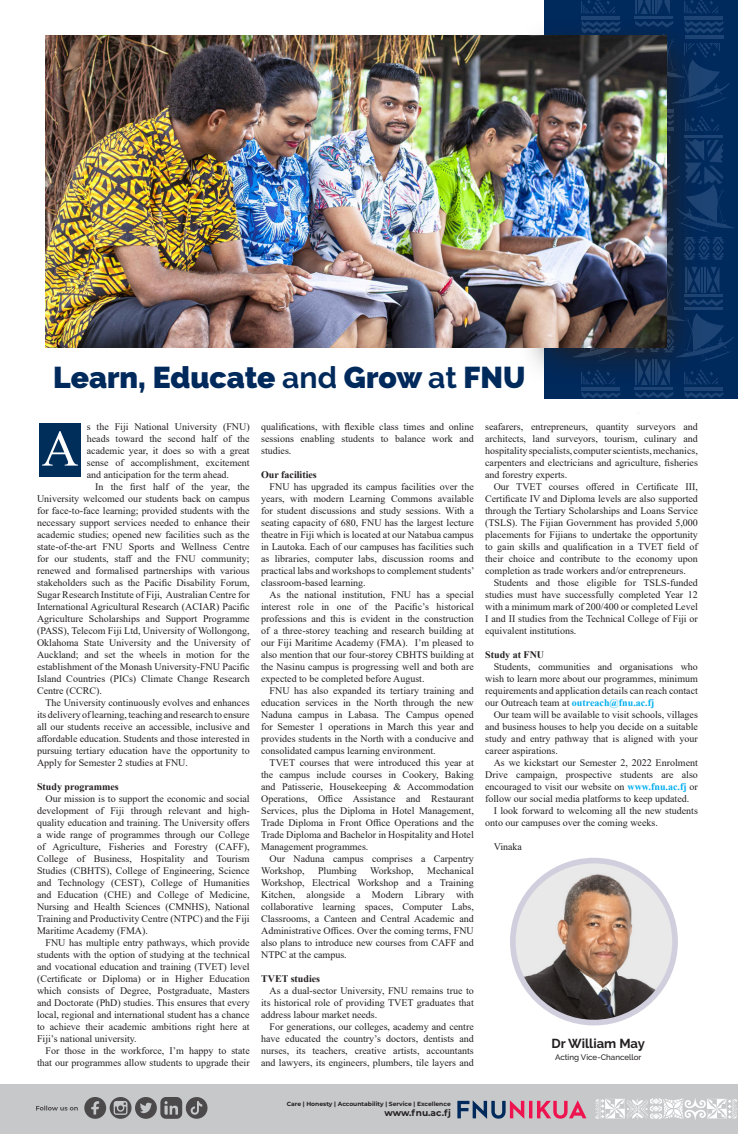
<style>
.page{position:relative;width:738px;height:1134px;background:#fff}
.page>*{position:absolute;margin:0;border:0;box-sizing:border-box;transform-origin:0 0}
.t1{font:51px "Times New Roman";color:#fff}
.t2{font:900 30px "Raleway";color:#00295c}
.Body_Text_indent{font:700 13px "Raleway";color:#231f20}
.Body_Text_indent-2{font:10px/12px "Times New Roman";color:#231f20;text-align:justify}
.Body_Text_indent-3{font:700 10px "Times New Roman";color:#231f20}
.t3{font:700 9px "Montserrat";letter-spacing:.005em;color:#231f20}
.Body_Text_indent-4{font:500 8px "Raleway";color:#231f20}
.t4{font:700 6px "Montserrat";color:#231f20}
.s1{font-weight:700}
.s2{font-weight:700;color:#00aeef}
</style>
<div class="page">
<div style="left:0;top:1084px;width:737px;height:50px;background:#c7c8ca"></div>
<svg style="left:457px;top:1100px;width:129px;height:19px"></svg>
<svg style="left:595px;top:1098px;width:142px;height:22px"></svg>
<img style="left:512px;top:860px;width:162px;height:162px;border-radius:81px">
<div style="left:509px;top:858px;width:168px;height:167px;border:6px solid #d1cfde;border-radius:50%"></div>
<svg style="left:544px;top:0;width:193px;height:399px;background:#0a2f5c"></svg>
<img style="left:45px;top:35px;width:621px;height:312px">
<svg style="left:36px;top:1106px;width:42px;height:4px"></svg>
<svg style="left:84px;top:1097px;width:123px;height:22px"></svg>
<div style="left:40px;top:423px;width:41px;height:54px;background:#002e5b"></div>
<p class="t2" style="left:53px;top:360px;width:473px">Learn, Educate <span class="s1">and</span> Grow <span class="s1">at</span> FNU</p>
<p class="t1" style="left:42px;top:413px;width:38px">A</p>
<p class="Body_Text_indent-2" style="left:261px;top:420px;width:214px">qualifications, with flexible class times and online sessions enabling students to balance work and studies.</p>
<p class="Body_Text_indent-3" style="left:261px;top:467px;width:57px">Our facilities</p>
<p class="Body_Text_indent-2" style="left:261px;top:480px;width:215px;text-indent:9px">FNU has upgraded its campus facilities over the years, with modern Learning Commons available for student discussions and study sessions. With a seating capacity of 680, FNU has the largest lecture theatre in Fiji which is located at our Natabua campus in Lautoka. Each of our campuses has facilities such as libraries, computer labs, discussion rooms and practical labs and workshops to complement students’ classroom-based learning.</p>
<p class="Body_Text_indent-2" style="left:261px;top:588px;width:214px;text-indent:9px">As the national institution, FNU has a special interest role in one of the Pacific’s historical professions and this is evident in the construction of a three-storey teaching and research building at our Fiji Maritime Academy (FMA). I’m pleased to also mention that our four-storey CBHTS building at the Nasinu campus is progressing well and both are expected to be completed before August.</p>
<p class="Body_Text_indent-2" style="left:261px;top:684px;width:214px;text-indent:9px">FNU has also expanded its tertiary training and education services in the North through the new Naduna campus in Labasa. The Campus opened for Semester 1 operations in March this year and provides students in the North with a conducive and consolidated campus learning environment.</p>
<p class="Body_Text_indent-2" style="left:261px;top:756px;width:214px;text-indent:9px">TVET courses that were introduced this year at the campus include courses in Cookery, Baking and Patisserie, Housekeeping &amp; Accommodation Operations, Office Assistance and Restaurant Services, plus the Diploma in Hotel Management, Trade Diploma in Front Office Operations and the Trade Diploma and Bachelor in Hospitality and Hotel Management programmes.</p>
<p class="Body_Text_indent-2" style="left:261px;top:852px;width:214px;text-indent:9px">Our Naduna campus comprises a Carpentry<br>Workshop,</p>
<p class="Body_Text_indent-2" style="left:87px;top:420px;width:164px">s the Fiji National University (FNU) heads toward the second half of the academic year, it does so with a great sense of accomplishment, excitement and anticipation for the term ahead.</p>
<p class="Body_Text_indent-2" style="left:37px;top:480px;width:214px;text-indent:58px">In the first half of the year, the University welcomed our students back on campus for face-to-face learning; provided students with the necessary support services needed to enhance their academic studies; opened new facilities such as the state-of-the-art FNU Sports and Wellness Centre for our students, staff and the FNU community; renewed and formalised partnerships with various stakeholders such as the Pacific Disability Forum, Sugar Research Institute of Fiji, Australian Centre for International Agricultural Research (ACIAR) Pacific Agriculture Scholarships and Support Programme (PASS), Telecom Fiji Ltd, University of Wollongong, Oklahoma State University and the University of Auckland; and set the wheels in motion for the establishment of the Monash University-FNU Pacific Island Countries (PICs) Climate Change Research Centre (CCRC).</p>
<p class="Body_Text_indent-2" style="left:37px;top:696px;width:214px;text-indent:9px">The University continuously evolves and enhances its delivery of learning, teaching and research to ensure all our students receive an accessible, inclusive and affordable education. Students and those interested in pursuing tertiary education have the opportunity to Apply for Semester 2 studies at FNU.</p>
<p class="Body_Text_indent-3" style="left:37px;top:779px;width:83px">Study programmes</p>
<p class="Body_Text_indent-2" style="left:37px;top:792px;width:214px;text-indent:9px">Our mission is to support the economic and social development of Fiji through relevant and high&shy;quality education and training. The University offers a wide range of programmes through our College of Agriculture, Fisheries and Forestry (CAFF), College of Business, Hospitality and Tourism Studies (CBHTS), College of Engineering, Science and Technology (CEST), College of Humanities and Education (CHE) and College of Medicine, Nursing and Health Sciences (CMNHS), National Training and Productivity Centre (NTPC) and the Fiji Maritime Academy (FMA).</p>
<p class="Body_Text_indent-2" style="left:37px;top:936px;width:214px;text-indent:9px">FNU has multiple entry pathways, which provide students with the option of studying at the technical and vocational education and training (TVET) level (Certificate or Diploma) or in Higher Education which consists of Degree, Postgraduate, Masters and Doctorate (PhD) studies. This ensures that every local, regional and international student has a chance to achieve their academic ambitions right here at Fiji’s national university.</p>
<p class="Body_Text_indent-2" style="left:37px;top:1044px;width:214px;text-align:right">For those in the workforce, I’m happy to state that our programmes allow students to upgrade their</p>
<p class="Body_Text_indent-2" style="left:485px;top:420px;width:214px">seafarers, entrepreneurs, quantity surveyors and architects, land surveyors, tourism, culinary and hospitality specialists, computer scientists, mechanics, carpenters and electricians and agriculture, fisheries and forestry experts.</p>
<p class="Body_Text_indent-2" style="left:485px;top:480px;width:214px;text-indent:9px">Our TVET courses offered in Certificate III, Certificate IV and Diploma levels are also supported through the Tertiary Scholarships and Loans Service (TSLS). The Fijian Government has provided 5,000 placements for Fijians to undertake the opportunity to gain skills and qualification in a TVET field of their choice and contribute to the economy upon completion as trade workers and/or entrepreneurs.</p>
<p class="Body_Text_indent-2" style="left:485px;top:576px;width:214px;text-indent:9px">Students and those eligible for TSLS-funded studies must have successfully completed Year 12 with a minimum mark of 200/400 or completed Level I and II studies from the Technical College of Fiji or equivalent institutions.</p>
<p class="Body_Text_indent-3" style="left:485px;top:647px;width:60px">Study at FNU</p>
<p class="Body_Text_indent-2" style="left:485px;top:660px;width:214px;text-indent:9px">Students, communities and organisations who wish to learn more about our programmes, minimum requirements and application details can reach contact our Outreach team at <span class="s2">outreach@fnu.ac.fj</span></p>
<p class="Body_Text_indent-2" style="left:485px;top:708px;width:214px;text-indent:9px">Our team will be available to visit schools, villages and business houses to help you decide on a suitable study and entry pathway that is aligned with your career aspirations.</p>
<p class="Body_Text_indent-2" style="left:485px;top:756px;width:214px;text-indent:9px">As we kickstart our Semester 2, 2022 Enrolment Drive campaign, prospective students are also encouraged to visit our website on <span class="s2">www.fnu.ac.fj</span> or follow our social media platforms to keep updated.</p>
<p class="Body_Text_indent-2" style="left:485px;top:804px;width:214px;text-indent:9px">I look forward to welcoming all the new students onto our campuses over the coming weeks.</p>
<p class="Body_Text_indent-2" style="left:493px;top:840px;width:30px">Vinaka</p>
<p class="Body_Text_indent-2" style="left:261px;top:864px;width:214px;text-indent:166px">Mechanical Workshop, Electrical Workshop and a Training Kitchen, alongside a Modern Library with collaborative learning spaces, Computer Labs, Classrooms, a Canteen and Central Academic and Administrative Offices. Over the coming terms, FNU also plans to introduce new courses from CAFF and NTPC at the campus.</p>
<p class="Body_Text_indent-3" style="left:261px;top:971px;width:61px">TVET studies</p>
<p class="Body_Text_indent-2" style="left:261px;top:984px;width:214px;text-indent:9px">As a dual-sector University, FNU remains true to its historical role of providing TVET graduates that address labour market needs.</p>
<p class="Body_Text_indent-2" style="left:261px;top:1020px;width:214px;text-indent:9px">For generations, our colleges, academy and centre have educated the country’s doctors, dentists and nurses, its teachers, creative artists, accountants and lawyers, its engineers, plumbers, tile layers and</p>
<p class="Body_Text_indent-2" style="left:318px;top:864px;width:40px">Plumbing</p>
<p class="Body_Text_indent-2" style="left:370px;top:864px;width:45px">Workshop,</p>
<p class="Body_Text_indent" style="left:551px;top:1036px;width:95px">Dr William May</p>
<p class="Body_Text_indent-4" style="left:554px;top:1053px;width:88px">Acting Vice-Chancellor</p>
<p class="t4" style="left:286px;top:1100px;width:165px">Care | Honesty | Accountability | Service | Excellence</p>
<p class="t3" style="left:384px;top:1107px;width:68px">www.fnu.ac.fj</p>
</div>
